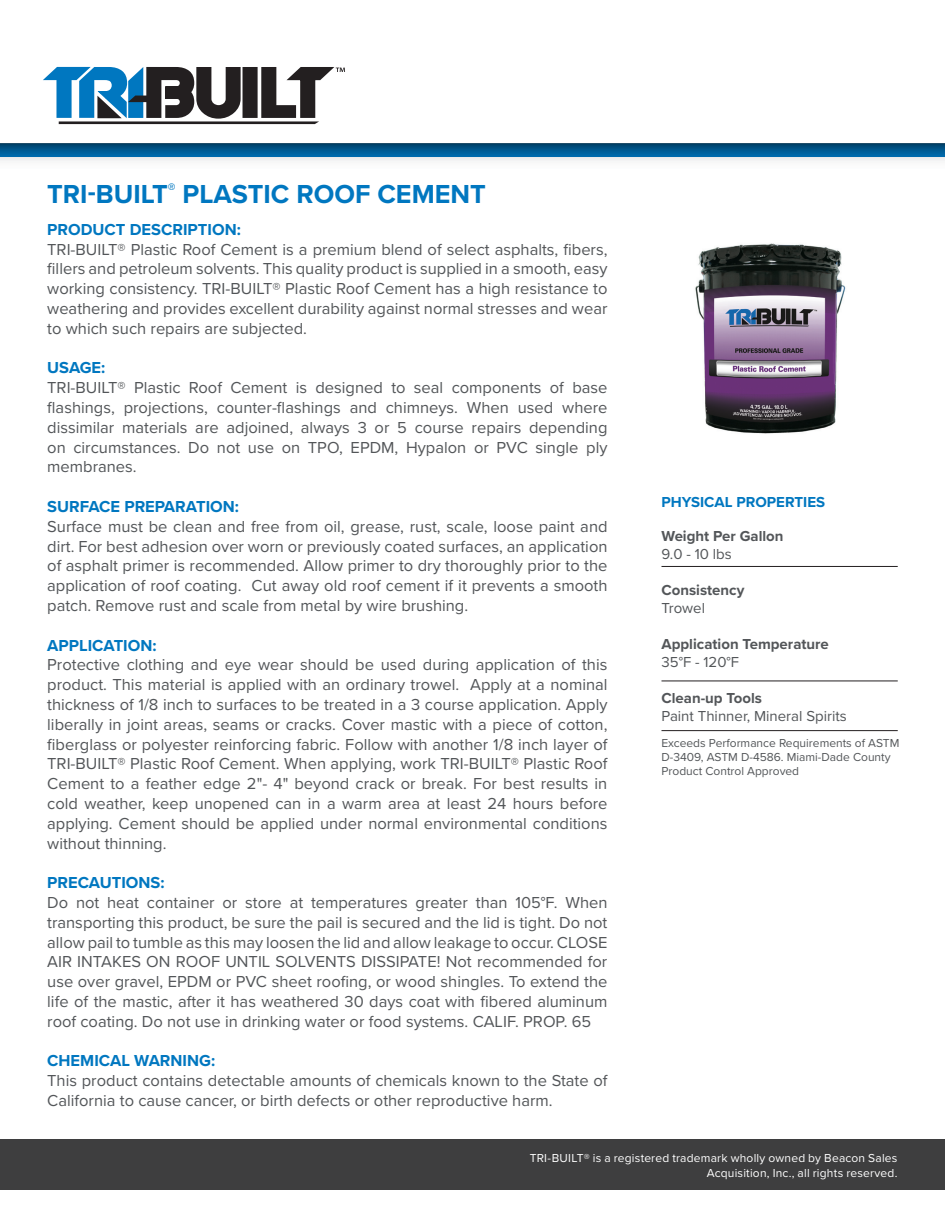
<style>
.page{position:relative;width:945px;height:1215px;background:#fff}
.page>*{position:absolute;margin:0;border:0;box-sizing:border-box;transform-origin:0 0}
.t1{font:700 27px "Proxima Nova";color:#0077c0}
.t2{font:16.5px/19.8px "Proxima Nova";color:#535659;text-align:justify}
.t3{font:700 16.5px "Proxima Nova";color:#0077c0}
.t4{font:700 15px "Proxima Nova";color:#535659}
.t5{font:15px "Proxima Nova";color:#535659}
.t6{font:700 15px "Proxima Nova";color:#0077c0}
.t7{font:12px/14.4px "Proxima Nova";color:#535659}
.t8{font:12px/14.4px "Proxima Nova";letter-spacing:.015em;color:#fff;text-align:right}
</style>
<div class="page">
<svg style="left:43px;top:67px;width:302px;height:57px"></svg>
<svg style="left:0;top:143px;width:945px;height:18px"></svg>
<div style="left:0;top:1139px;width:945px;height:51px;background:#3e3e3f"></div>
<img style="left:695px;top:243px;width:151px;height:191px">
<hr style="left:662px;top:566px;width:236px;height:1px;background:#231f20">
<hr style="left:662px;top:681px;width:236px;height:1px;background:#231f20">
<hr style="left:662px;top:730px;width:236px;height:1px;background:#231f20">
<p class="t1" style="left:47px;top:174px;width:440px">TRI-BUILT<sup>®</sup> PLASTIC ROOF CEMENT</p>
<p class="t3" style="left:47px;top:217px;width:195px">PRODUCT DESCRIPTION:</p>
<p class="t2" style="left:47px;top:239px;width:562px">TRI-BUILT® Plastic Roof Cement is a premium blend of select asphalts, fibers, fillers and petroleum solvents. This quality product is supplied in a smooth, easy working consistency. TRI-BUILT® Plastic Roof Cement has a high resistance to weathering and provides excellent durability against normal stresses and wear to which such repairs are subjected.</p>
<p class="t3" style="left:47px;top:356px;width:60px">USAGE:</p>
<p class="t2" style="left:47px;top:377px;width:562px">TRI-BUILT® Plastic Roof Cement is designed to seal components of base flashings, projections, counter-flashings and chimneys. When used where dissimilar materials are adjoined, always 3 or 5 course repairs depending on circumstances. Do not use on TPO, EPDM, Hypalon or PVC single ply membranes.</p>
<p class="t3" style="left:47px;top:494px;width:193px">SURFACE PREPARATION:</p>
<p class="t2" style="left:47px;top:516px;width:562px">Surface must be clean and free from oil, grease, rust, scale, loose paint and dirt. For best adhesion over worn or previously coated surfaces, an application of asphalt primer is recommended. Allow primer to dry thoroughly prior to the application of roof coating. Cut away old roof cement if it prevents a smooth patch. Remove rust and scale from metal by wire brushing.</p>
<p class="t3" style="left:47px;top:633px;width:111px">APPLICATION:</p>
<p class="t2" style="left:47px;top:654px;width:562px">Protective clothing and eye wear should be used during application of this product. This material is applied with an ordinary trowel. Apply at a nominal thickness of 1/8 inch to surfaces to be treated in a 3 course application. Apply liberally in joint areas, seams or cracks. Cover mastic with a piece of cotton, fiberglass or polyester reinforcing fabric. Follow with another 1/8 inch layer of TRI-BUILT® Plastic Roof Cement. When applying, work TRI-BUILT® Plastic Roof Cement to a feather edge 2"- 4" beyond crack or break. For best results in cold weather, keep unopened can in a warm area at least 24 hours before applying. Cement should be applied under normal environmental conditions without thinning.</p>
<p class="t3" style="left:47px;top:870px;width:119px">PRECAUTIONS:</p>
<p class="t2" style="left:47px;top:892px;width:562px">Do not heat container or store at temperatures greater than 105°F. When transporting this product, be sure the pail is secured and the lid is tight. Do not allow pail to tumble as this may loosen the lid and allow leakage to occur. CLOSE AIR INTAKES ON ROOF UNTIL SOLVENTS DISSIPATE! Not recommended for use over gravel, EPDM or PVC sheet roofing, or wood shingles. To extend the life of the mastic, after it has weathered 30 days coat with fibered aluminum roof coating. Do not use in drinking water or food systems. CALIF. PROP. 65</p>
<p class="t3" style="left:47px;top:1049px;width:169px">CHEMICAL WARNING:</p>
<p class="t2" style="left:47px;top:1070px;width:562px">This product contains detectable amounts of chemicals known to the State of<br>California to cause cancer, or birth defects or other reproductive harm.</p>
<p class="t6" style="left:662px;top:491px;width:165px">PHYSICAL PROPERTIES</p>
<p class="t4" style="left:662px;top:525px;width:124px">Weight Per Gallon</p>
<p class="t5" style="left:662px;top:543px;width:72px">9.0 - 10 lbs</p>
<p class="t4" style="left:662px;top:579px;width:84px">Consistency</p>
<p class="t5" style="left:662px;top:597px;width:45px">Trowel</p>
<p class="t4" style="left:662px;top:633px;width:169px">Application Temperature</p>
<p class="t5" style="left:662px;top:651px;width:79px">35°F - 120°F</p>
<p class="t4" style="left:662px;top:687px;width:102px">Clean-up Tools</p>
<p class="t5" style="left:662px;top:705px;width:187px">Paint Thinner, Mineral Spirits</p>
<p class="t7" style="left:662px;top:735px;width:240px">Exceeds Performance Requirements of ASTM<br>D-3409, ASTM D-4586. Miami-Dade County<br>Product Control Approved</p>
<p class="t8" style="left:530px;top:1151px;width:369px">TRI-BUILT® is a registered trademark wholly owned by Beacon Sales<br>Acquisition, Inc., all rights reserved.</p>
</div>
